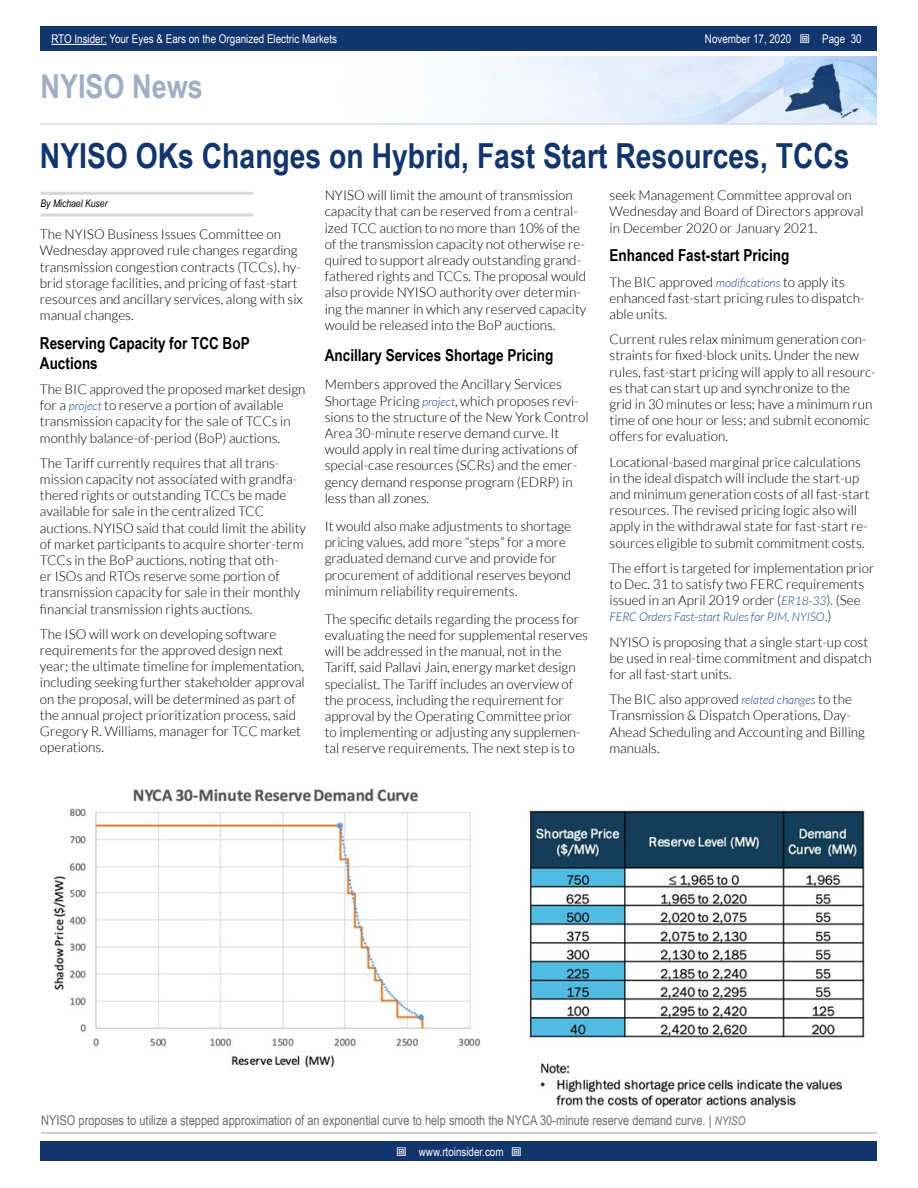
<style>
.page{position:relative;width:918px;height:1188px;background:#fff}
.page>*{position:absolute;margin:0;border:0;box-sizing:border-box;transform-origin:0 0}
.t1{font:700 34.5px "Arial Narrow";color:#11356c}
.t2{font:700 33px "Arial Narrow";color:#a0aec4}
.t3{font:700 16.5px/19.8px "Arial Narrow";color:#000}
.t4{font:300 13.5px/16.2px "Lato";color:#000}
.t5{font:13.5px "Arial Narrow";color:#6d6e71}
.t6{font:12px "Arial Narrow";color:#fff}
.t7{font:italic 300 12px "Lato";color:#25408f}
.t8{font:italic 10.5px "Arial Narrow";color:#000}
.s1{font-style:italic;font-size:12px;color:#25408f}
.s2{font-style:normal;font-size:13.5px;color:#000}
.s3{font-style:italic;font-size:12px}
</style>
<div class="page">
<div style="left:41px;top:1142px;width:836px;height:19px;background:#11356c"></div>
<div style="left:41px;top:27px;width:836px;height:24px;background:#11356c"></div>
<hr style="left:51px;top:44px;width:56px;height:1px;background:#fff">
<img style="left:474px;top:56px;width:403px;height:67px">
<hr style="left:40px;top:123px;width:837px;height:2px;background:#d6deec">
<hr style="left:41px;top:192px;width:212px;height:3px;background:#d8d8d8">
<hr style="left:41px;top:213px;width:212px;height:3px;background:#d8d8d8">
<hr style="left:41px;top:1132px;width:836px;height:2px;background:#bfbfbf">
<img style="left:53px;top:788px;width:812px;height:320px">
<p class="t6" style="left:51px;top:30px;width:287px">RTO Insider: Your Eyes &amp; Ears on the Organized Electric Markets</p>
<p class="t6" style="left:705px;top:30px;width:88px">November 17, 2020</p>
<p class="t6" style="left:822px;top:30px;width:41px">Page 30</p>
<h2 class="t2" style="left:40px;top:61px;width:164px">NYISO News</h2>
<h1 class="t1" style="left:40px;top:129px;width:811px">NYISO OKs Changes on Hybrid, Fast Start Resources, TCCs</h1>
<p class="t8" style="left:41px;top:196px;width:68px">By Michael Kuser</p>
<p class="t4" style="left:610px;top:187px;width:256px">seek Management Committee approval on<br>Wednesday and Board of Directors approval in December 2020 or January 2021.</p>
<p class="t3" style="left:610px;top:245px;width:181px">Enhanced Fast-start Pricing</p>
<p class="t4" style="left:610px;top:274px;width:257px">The BIC approved <span class="s1">modifications</span> to apply its enhanced fast-start pricing rules to dispatch&shy;able units.</p>
<p class="t4" style="left:610px;top:331px;width:268px">Current rules relax minimum generation con&shy;straints for fixed-block units. Under the new rules, fast-start pricing will apply to all resourc&shy;es that can start up and synchronize to the grid in 30 minutes or less; have a minimum run time of one hour or less; and submit economic offers for evaluation.</p>
<p class="t4" style="left:610px;top:454px;width:262px">Locational-based marginal price calculations in the ideal dispatch will include the start-up and minimum generation costs of all fast-start resources. The revised pricing logic also will apply in the withdrawal state for fast-start re&shy;sources eligible to submit commitment costs.</p>
<p class="t4" style="left:610px;top:560px;width:266px">The effort is targeted for implementation prior to Dec. 31 to satisfy two FERC requirements issued in an April 2019 order (<span class="s1">ER18-33</span>). (See</p>
<p class="t7" style="left:610px;top:611px;width:223px">FERC Orders Fast-start Rules for PJM, NYISO<span class="s2">.)</span></p>
<p class="t4" style="left:610px;top:634px;width:264px">NYISO is proposing that a single start-up cost be used in real-time commitment and dispatch for all fast-start units.</p>
<p class="t4" style="left:610px;top:691px;width:257px">The BIC also approved <span class="s1">related changes</span> to the Transmission &amp; Dispatch Operations, Day-Ahead Scheduling and Accounting and Billing manuals.</p>
<p class="t4" style="left:325px;top:187px;width:263px">NYISO will limit the amount of transmission capacity that can be reserved from a central&shy;ized TCC auction to no more than 10% of the of the transmission capacity not otherwise re&shy;quired to support already outstanding grand&shy;fathered rights and TCCs. The proposal would also provide NYISO authority over determin&shy;ing the manner in which any reserved capacity would be released into the BoP auctions.</p>
<p class="t3" style="left:325px;top:345px;width:230px">Ancillary Services Shortage Pricing</p>
<p class="t4" style="left:325px;top:377px;width:265px">Members approved the Ancillary Services Shortage Pricing <span class="s1">project</span>, which proposes revi&shy;sions to the structure of the New York Control Area 30-minute reserve demand curve. It would apply in real time during activations of special-case resources (SCRs) and the emer&shy;gency demand response program (EDRP) in less than all zones.</p>
<p class="t4" style="left:325px;top:518px;width:248px">It would also make adjustments to shortage pricing values, add more “steps” for a more graduated demand curve and provide for procurement of additional reserves beyond minimum reliability requirements.</p>
<p class="t4" style="left:325px;top:611px;width:265px">The specific details regarding the process for evaluating the need for supplemental reserves will be addressed in the manual, not in the Tariff, said Pallavi Jain, energy market design specialist. The Tariff includes an overview of the process, including the requirement for approval by the Operating Committee prior<br>to implementing or adjusting any supplemen&shy;tal reserve requirements. The next step is to</p>
<p class="t4" style="left:40px;top:226px;width:264px">The NYISO Business Issues Committee on Wednesday approved rule changes regarding transmission congestion contracts (TCCs), hy&shy;brid storage facilities, and pricing of fast-start resources and ancillary services, along with six manual changes.</p>
<p class="t3" style="left:40px;top:332px;width:211px">Reserving Capacity for TCC BoP<br>Auctions</p>
<p class="t4" style="left:40px;top:381px;width:267px">The BIC approved the proposed market design for a <span class="s1">project</span> to reserve a portion of available transmission capacity for the sale of TCCs in monthly balance-of-period (BoP) auctions.</p>
<p class="t4" style="left:40px;top:455px;width:268px">The Tariff currently requires that all trans&shy;mission capacity not associated with grandfa&shy;thered rights or outstanding TCCs be made available for sale in the centralized TCC auctions. NYISO said that could limit the ability of market participants to acquire shorter-term TCCs in the BoP auctions, noting that oth-<br>er ISOs and RTOs reserve some portion of transmission capacity for sale in their monthly financial transmission rights auctions.</p>
<p class="t4" style="left:40px;top:626px;width:266px">The ISO will work on developing software requirements for the approved design next year; the ultimate timeline for implementation, including seeking further stakeholder approval on the proposal, will be determined as part of the annual project prioritization process, said Gregory R. Williams, manager for TCC market operations.</p>
<p class="t5" style="left:41px;top:1111px;width:706px">NYISO proposes to utilize a stepped approximation of an exponential curve to help smooth the NYCA 30-minute reserve demand curve. | <span class="s3">NYISO</span></p>
<p class="t6" style="left:419px;top:1143px;width:86px">www.rtoinsider.com</p>
</div>
